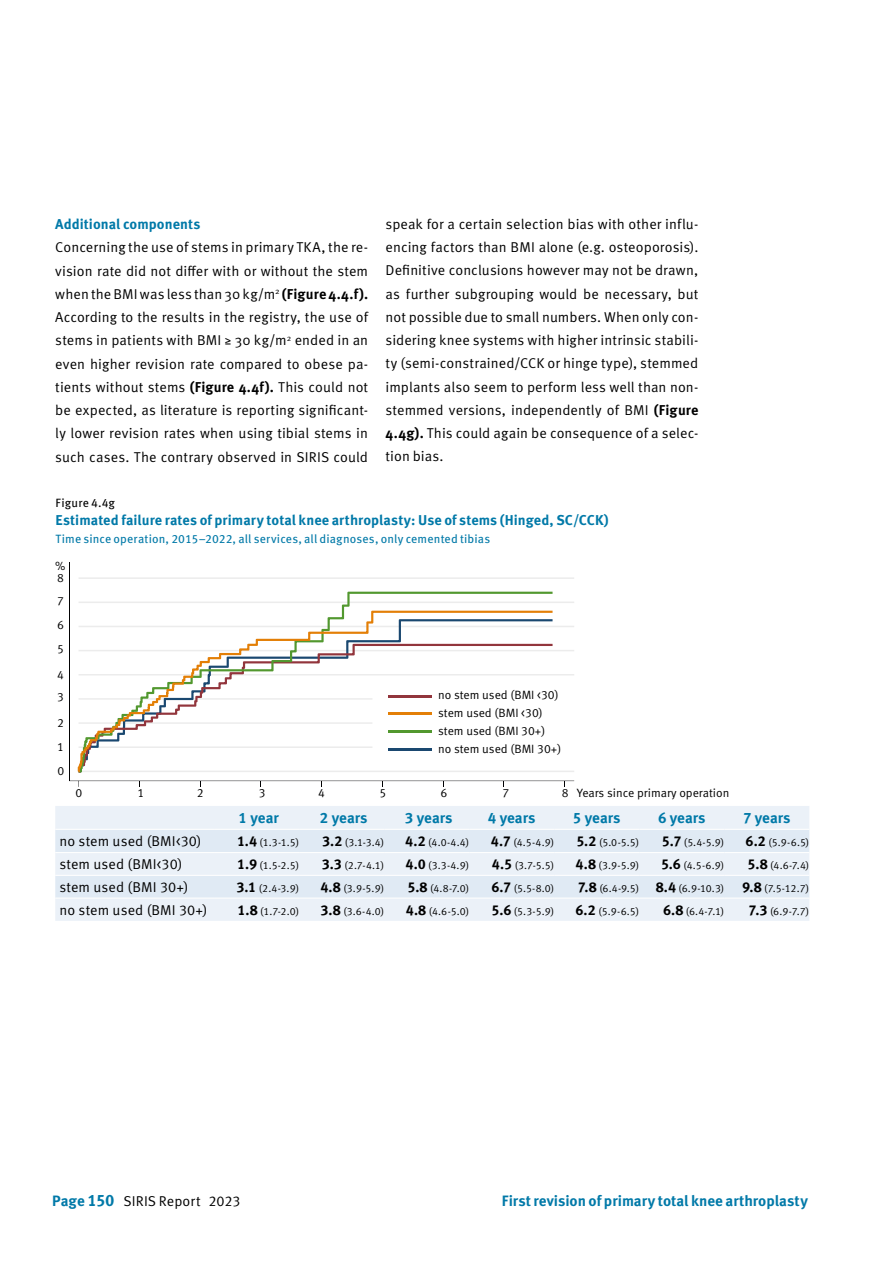
<style>
.page{position:relative;width:893px;height:1263px;background:#fff}
.page>*{position:absolute;margin:0;border:0;box-sizing:border-box;transform-origin:0 0}
.Lauftext{font:700 15px "Meta Pro";color:#0079a8}
.Lauftext-2{font:14.25px/23.2px "Meta Pro Norm";letter-spacing:.005em;color:#000;text-align:justify}
.Lauftext-3{font:700 14.25px "Meta Pro";letter-spacing:.005em;color:#0079a8}
.t1{font:12px/24px "Meta Pro Norm";color:#000;text-align:justify}
.Lauftext-4{font:12px "Meta Pro";letter-spacing:.01em;color:#0079a8}
.Lauftext-5{font:12px "Meta Pro";letter-spacing:.01em;color:#000}
.t2{font:10.5px "Meta Pro Norm";color:#000}
.s1{font-family:"Meta Pro";font-weight:700}
.s2{font-family:"Meta Pro";font-weight:700;font-size:14.25px}
.s3{font-family:"Meta Pro";font-weight:700;font-size:15px;color:#0079a8}
.s4{font-family:"Meta Pro";font-weight:700;font-size:16.5px;color:#0079a8}
</style>
<div class="page">
<div style="left:55px;top:806px;width:754px;height:115px;background:#ebf1f8"></div>
<svg style="left:55px;top:830px;width:754px;height:67px;background:#e3ecf5"></svg>
<hr style="left:55px;top:829px;width:159px;height:1px;background:#fff">
<hr style="left:214px;top:829px;width:85px;height:1px;background:#fff">
<hr style="left:299px;top:829px;width:85px;height:1px;background:#fff">
<hr style="left:384px;top:829px;width:85px;height:1px;background:#fff">
<hr style="left:469px;top:829px;width:85px;height:1px;background:#fff">
<hr style="left:554px;top:829px;width:85px;height:1px;background:#fff">
<hr style="left:639px;top:829px;width:85px;height:1px;background:#fff">
<hr style="left:724px;top:829px;width:85px;height:1px;background:#fff">
<hr style="left:55px;top:852px;width:159px;height:1px;background:#fff">
<hr style="left:214px;top:852px;width:85px;height:1px;background:#fff">
<hr style="left:299px;top:852px;width:85px;height:1px;background:#fff">
<hr style="left:384px;top:852px;width:85px;height:1px;background:#fff">
<hr style="left:469px;top:852px;width:85px;height:1px;background:#fff">
<hr style="left:554px;top:852px;width:85px;height:1px;background:#fff">
<hr style="left:639px;top:852px;width:85px;height:1px;background:#fff">
<hr style="left:724px;top:852px;width:85px;height:1px;background:#fff">
<hr style="left:55px;top:875px;width:159px;height:1px;background:#fff">
<hr style="left:214px;top:875px;width:85px;height:1px;background:#fff">
<hr style="left:299px;top:875px;width:85px;height:1px;background:#fff">
<hr style="left:384px;top:875px;width:85px;height:1px;background:#fff">
<hr style="left:469px;top:875px;width:85px;height:1px;background:#fff">
<hr style="left:554px;top:875px;width:85px;height:1px;background:#fff">
<hr style="left:639px;top:875px;width:85px;height:1px;background:#fff">
<hr style="left:724px;top:875px;width:85px;height:1px;background:#fff">
<hr style="left:55px;top:897px;width:159px;height:2px;background:#fff">
<hr style="left:214px;top:897px;width:85px;height:2px;background:#fff">
<hr style="left:299px;top:897px;width:85px;height:2px;background:#fff">
<hr style="left:384px;top:897px;width:85px;height:2px;background:#fff">
<hr style="left:469px;top:897px;width:85px;height:2px;background:#fff">
<hr style="left:554px;top:897px;width:85px;height:2px;background:#fff">
<hr style="left:639px;top:897px;width:85px;height:2px;background:#fff">
<hr style="left:724px;top:897px;width:85px;height:2px;background:#fff">
<hr style="left:79px;top:771px;width:495px;height:1px;background:#ececec">
<hr style="left:79px;top:577px;width:495px;height:2px;background:#ececec">
<hr style="left:79px;top:601px;width:495px;height:2px;background:#ececec">
<hr style="left:79px;top:626px;width:495px;height:1px;background:#ececec">
<hr style="left:79px;top:650px;width:495px;height:1px;background:#ececec">
<hr style="left:79px;top:674px;width:495px;height:1px;background:#ececec">
<svg style="left:341px;top:592px;width:212px;height:19px"></svg>
<svg style="left:78px;top:611px;width:475px;height:161px"></svg>
<hr style="left:69px;top:562px;width:1px;height:219px;background:#020203">
<hr style="left:69px;top:781px;width:505px;height:1px;background:#020203">
<p class="Lauftext-3" style="left:55px;top:213px;width:147px">Additional components</p>
<p class="Lauftext-2" style="left:55px;top:235px;width:314px">Concerning the use of stems in primary TKA, the re&shy;vision rate did not differ with or without the stem when the BMI was less than 30 kg/m<sup>2</sup> <span class="s1">(Figure 4.4.f).<br></span>According to the results in the registry, the use of stems in patients with BMI ≥ 30 kg/m<sup>2</sup> ended in an even higher revision rate compared to obese pa&shy;tients without stems <span class="s1">(Figure 4.4f).</span> This could not be expected, as literature is reporting significant&shy;ly lower revision rates when using tibial stems in such cases. The contrary observed in SIRIS could</p>
<p class="Lauftext-2" style="left:386px;top:211px;width:314px">speak for a certain selection bias with other influ&shy;encing factors than BMI alone (e.g. osteoporosis).<br>Definitive conclusions however may not be drawn, as further subgrouping would be necessary, but not possible due to small numbers. When only con&shy;sidering knee systems with higher intrinsic stabili&shy;ty (semi-constrained/CCK or hinge type), stemmed implants also seem to perform less well than non&shy;stemmed versions, independently of BMI <span class="s1">(Figure 4.4g).</span> This could again be consequence of a selec&shy;tion bias.</p>
<p class="Lauftext-5" style="left:56px;top:494px;width:61px">Figure 4.4g</p>
<p class="Lauftext-3" style="left:56px;top:509px;width:555px">Estimated failure rates of primary total knee arthroplasty: Use of stems (Hinged, SC/CCK)</p>
<p class="Lauftext-4" style="left:56px;top:530px;width:436px">Time since operation, 2015–2022, all services, all diagnoses, only cemented tibias</p>
<p class="t1" style="left:55px;top:553px;width:12px">%</p>
<p class="t1" style="left:57px;top:565px;width:8px">8<br>7<br>6<br>5</p>
<p class="t1" style="left:57px;top:662px;width:8px">4</p>
<p class="t1" style="left:57px;top:710px;width:9px">2<br>1<br>0</p>
<p class="t1" style="left:57px;top:684px;width:8px">3</p>
<p class="t1" style="left:438px;top:685px;width:125px;line-height:18px;text-align:left">no stem used (BMI &lt;30) stem used (BMI &lt;30) stem used (BMI 30+) no stem used (BMI 30+)</p>
<p class="t1" style="left:76px;top:780px;width:8px">0</p>
<p class="t1" style="left:138px;top:780px;width:8px">1</p>
<p class="t1" style="left:197px;top:780px;width:8px">2</p>
<p class="t1" style="left:259px;top:780px;width:8px">3</p>
<p class="t1" style="left:318px;top:780px;width:8px">4</p>
<p class="t1" style="left:379px;top:780px;width:8px">5</p>
<p class="t1" style="left:440px;top:780px;width:8px">6</p>
<p class="t1" style="left:503px;top:780px;width:8px">7</p>
<p class="t1" style="left:562px;top:780px;width:169px">8 Years since primary operation</p>
<p class="Lauftext" style="left:239px;top:806px;width:42px">1 year</p>
<p class="Lauftext" style="left:320px;top:806px;width:49px">2 years</p>
<p class="Lauftext" style="left:405px;top:806px;width:49px">3 years</p>
<p class="Lauftext" style="left:488px;top:806px;width:49px">4 years</p>
<p class="Lauftext" style="left:573px;top:806px;width:49px">5 years</p>
<p class="Lauftext" style="left:658px;top:806px;width:49px">6 years</p>
<p class="Lauftext" style="left:743px;top:806px;width:49px">7 years</p>
<p class="Lauftext-2" style="left:60px;top:828px;width:143px">no stem used (BMI&lt;30)</p>
<p class="t2" style="left:237px;top:834px;width:64px"><span class="s2">1.4</span> (1.3-1.5)</p>
<p class="t2" style="left:322px;top:834px;width:63px"><span class="s2">3.2</span> (3.1-3.4)</p>
<p class="t2" style="left:405px;top:834px;width:65px"><span class="s2">4.2</span> (4.0-4.4)</p>
<p class="t2" style="left:491px;top:834px;width:65px"><span class="s2">4.7</span> (4.5-4.9)</p>
<p class="t2" style="left:576px;top:834px;width:64px"><span class="s2">5.2</span> (5.0-5.5)</p>
<p class="t2" style="left:662px;top:834px;width:64px"><span class="s2">5.7</span> (5.4-5.9)</p>
<p class="t2" style="left:746px;top:834px;width:65px"><span class="s2">6.2</span> (5.9-6.5)</p>
<p class="Lauftext-2" style="left:60px;top:852px;width:124px">stem used (BMI&lt;30)</p>
<p class="t2" style="left:237px;top:858px;width:63px"><span class="s2">1.9</span> (1.5-2.5)</p>
<p class="t2" style="left:322px;top:858px;width:64px"><span class="s2">3.3</span> (2.7-4.1)</p>
<p class="t2" style="left:406px;top:858px;width:65px"><span class="s2">4.0</span> (3.3-4.9)</p>
<p class="t2" style="left:492px;top:858px;width:64px"><span class="s2">4.5</span> (3.7-5.5)</p>
<p class="t2" style="left:575px;top:858px;width:65px"><span class="s2">4.8</span> (3.9-5.9)</p>
<p class="t2" style="left:661px;top:858px;width:65px"><span class="s2">5.6</span> (4.5-6.9)</p>
<p class="t2" style="left:748px;top:858px;width:63px"><span class="s2">5.8</span> (4.6-7.4)</p>
<p class="Lauftext-2" style="left:60px;top:875px;width:130px">stem used (BMI 30+)</p>
<p class="t2" style="left:237px;top:880px;width:64px"><span class="s2">3.1</span> (2.4-3.9)</p>
<p class="t2" style="left:320px;top:880px;width:65px"><span class="s2">4.8</span> (3.9-5.9)</p>
<p class="t2" style="left:407px;top:880px;width:63px"><span class="s2">5.8</span> (4.8-7.0)</p>
<p class="t2" style="left:491px;top:880px;width:64px"><span class="s2">6.7</span> (5.5-8.0)</p>
<p class="t2" style="left:578px;top:880px;width:63px"><span class="s2">7.8</span> (6.4-9.5)</p>
<p class="t2" style="left:656px;top:880px;width:70px"><span class="s2">8.4</span> (6.9-10.3)</p>
<p class="t2" style="left:742px;top:880px;width:69px"><span class="s2">9.8</span> (7.5-12.7)</p>
<p class="Lauftext-2" style="left:60px;top:897px;width:150px">no stem used (BMI 30+)</p>
<p class="t2" style="left:238px;top:903px;width:63px"><span class="s2">1.8</span> (1.7-2.0)</p>
<p class="t2" style="left:321px;top:903px;width:65px"><span class="s2">3.8</span> (3.6-4.0)</p>
<p class="t2" style="left:406px;top:903px;width:65px"><span class="s2">4.8</span> (4.6-5.0)</p>
<p class="t2" style="left:492px;top:903px;width:64px"><span class="s2">5.6</span> (5.3-5.9)</p>
<p class="t2" style="left:575px;top:903px;width:65px"><span class="s2">6.2</span> (5.9-6.5)</p>
<p class="t2" style="left:663px;top:903px;width:63px"><span class="s2">6.8</span> (6.4-7.1)</p>
<p class="t2" style="left:749px;top:903px;width:62px"><span class="s2">7.3</span> (6.9-7.7)</p>
<p class="Lauftext-2" style="left:52px;top:1188px;width:190px"><span class="s3">Page</span> <span class="s4">150</span> SIRIS Report 2023</p>
<p class="Lauftext" style="left:502px;top:1189px;width:308px">First revision of primary total knee arthroplasty</p>
</div>
